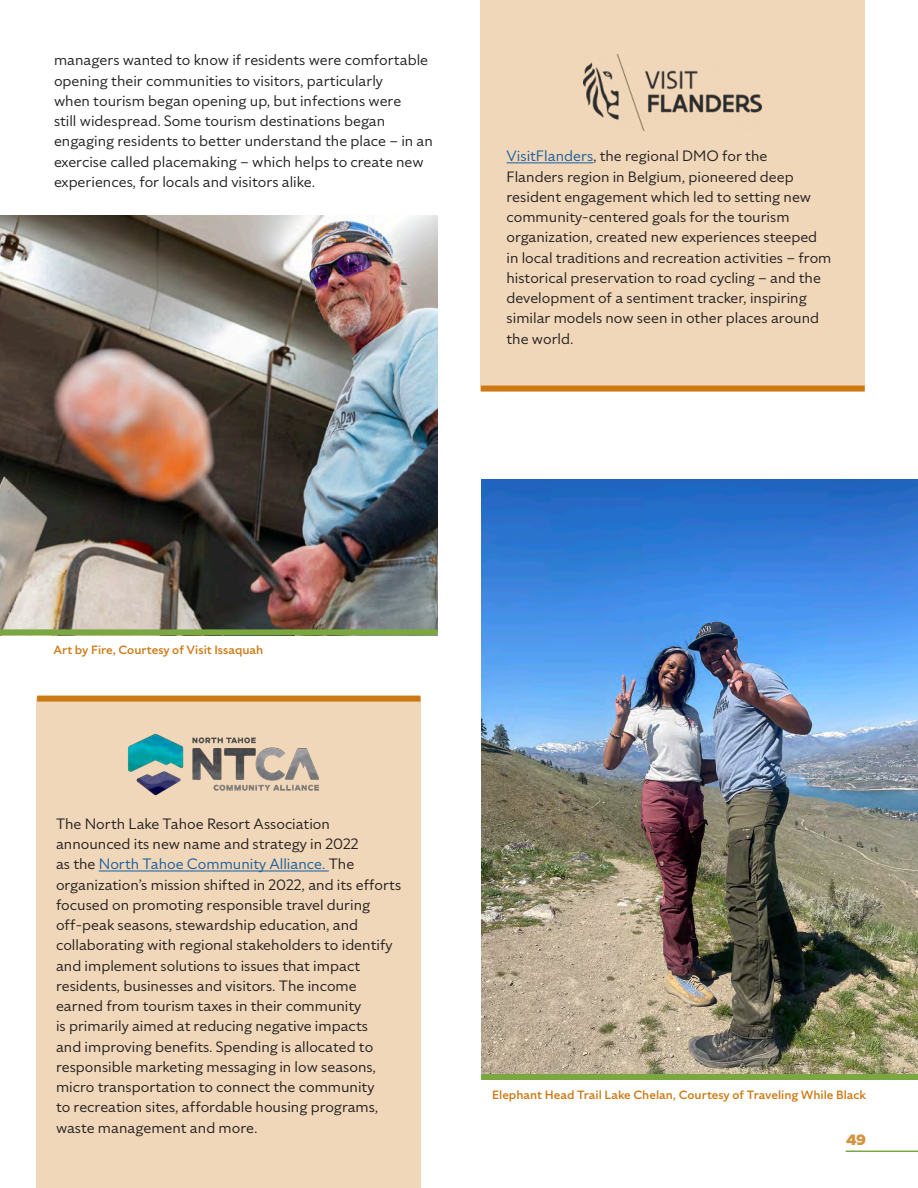
<style>
.page{position:relative;width:918px;height:1188px;background:#fff}
.page>*{position:absolute;margin:0;border:0;box-sizing:border-box;transform-origin:0 0}
.t1{font:15px/20.2px "Specter";color:#231f20}
.t2{font:900 15px "Specter";color:#d69443}
.t3{font:500 12px "Specter";color:#cc7914}
.s1{color:#175d9e}
</style>
<div class="page">
<hr style="left:846px;top:1151px;width:72px;height:1px;background:#7aa740">
<div style="left:481px;top:0;width:384px;height:386px;background:#f0d7b9"></div>
<img style="left:583px;top:54px;width:179px;height:76px">
<hr style="left:507px;top:162px;width:86px;height:1px;background:#175d9e">
<div style="left:481px;top:386px;width:384px;height:6px;background:#cc7914"></div>
<img style="left:0;top:216px;width:437px;height:413px">
<div style="left:36px;top:699px;width:385px;height:489px;background:#f0d7b9"></div>
<hr style="left:99px;top:871px;width:230px;height:1px;background:#175d9e">
<img style="left:128px;top:733px;width:191px;height:63px">
<div style="left:37px;top:696px;width:384px;height:6px;background:#cc7914"></div>
<img style="left:481px;top:480px;width:437px;height:594px">
<div style="left:0;top:629px;width:437px;height:6px;background:#7aa740"></div>
<div style="left:481px;top:1074px;width:437px;height:6px;background:#7aa740"></div>
<p class="t1" style="left:54px;top:50px;width:381px">managers wanted to know if residents were comfortable opening their communities to visitors, particularly<br>when tourism began opening up, but infections were<br>still widespread. Some tourism destinations began engaging residents to better understand the place – in an exercise called placemaking – which helps to create new experiences, for locals and visitors alike.</p>
<p class="t1" style="left:507px;top:146px;width:326px"><span class="s1">VisitFlanders</span>, the regional DMO for the<br>Flanders region in Belgium, pioneered deep resident engagement which led to setting new community-centered goals for the tourism organization, created new experiences steeped in local traditions and recreation activities – from historical preservation to road cycling – and the development of a sentiment tracker, inspiring similar models now seen in other places around the world.</p>
<p class="t3" style="left:53px;top:642px;width:212px">Art by Fire, Courtesy of Visit Issaquah</p>
<p class="t1" style="left:56px;top:813px;width:347px">The North Lake Tahoe Resort Association announced its new name and strategy in 2022<br>as the <span class="s1">North Tahoe Community Alliance.</span> The organization’s mission shifted in 2022, and its efforts focused on promoting responsible travel during off-peak seasons, stewardship education, and collaborating with regional stakeholders to identify and implement solutions to issues that impact residents, businesses and visitors. The income earned from tourism taxes in their community<br>is primarily aimed at reducing negative impacts<br>and improving benefits. Spending is allocated to responsible marketing messaging in low seasons, micro transportation to connect the community<br>to recreation sites, affordable housing programs, waste management and more.</p>
<p class="t3" style="left:492px;top:1087px;width:375px">Elephant Head Trail Lake Chelan, Courtesy of Traveling While Black</p>
<p class="t2" style="left:846px;top:1130px;width:21px">49</p>
</div>
